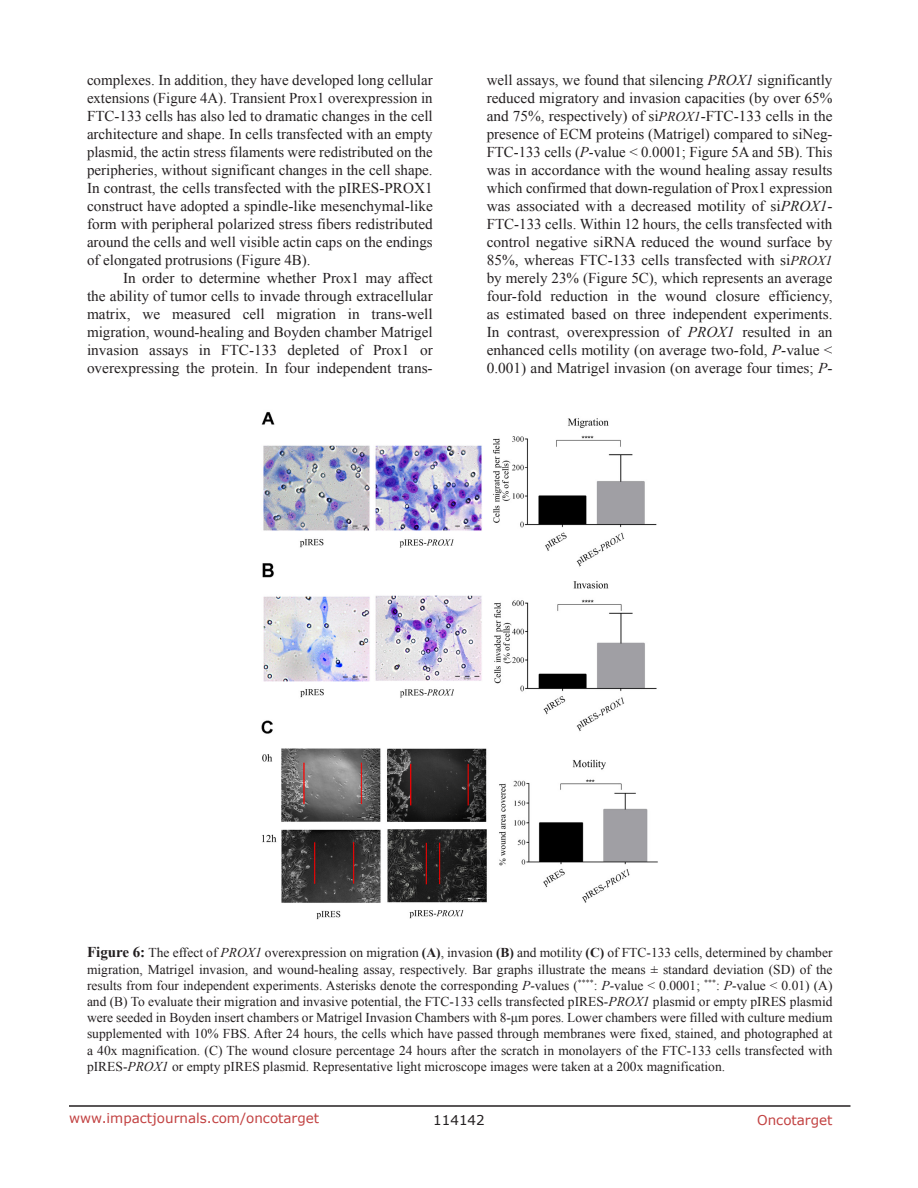
<style>
.page{position:relative;width:918px;height:1188px;background:#fff}
.page>*{position:absolute;margin:0;border:0;box-sizing:border-box;transform-origin:0 0}
.BodyText{font:15px/18px "Times New Roman";color:#231f20;text-align:justify}
.figuretext{font:13.5px/16.2px "Times New Roman";color:#231f20;text-align:justify}
.t1{font:13.5px "Verdana";color:#c24141}
.t2{font:13.5px "Verdana";color:#231f20}
.s1{font-style:italic}
.s2{font-style:italic;font-size:13.5px}
.s3{font-weight:700;font-size:15px}
.s4{font-weight:700}
</style>
<div class="page">
<hr style="left:69px;top:1105px;width:781px;height:2px;background:#231f20">
<img style="left:261px;top:411px;width:397px;height:509px">
<p class="BodyText" style="left:87px;top:71px;width:347px">complexes. In addition, they have developed long cellular extensions (Figure 4A). Transient Prox1 overexpression in FTC-133 cells has also led to dramatic changes in the cell architecture and shape. In cells transfected with an empty plasmid, the actin stress filaments were redistributed on the peripheries, without significant changes in the cell shape.<br>In contrast, the cells transfected with the pIRES-PROX1 construct have adopted a spindle-like mesenchymal-like form with peripheral polarized stress fibers redistributed around the cells and well visible actin caps on the endings of elongated protrusions (Figure 4B).</p>
<p class="BodyText" style="left:87px;top:269px;width:347px;text-indent:36px">In order to determine whether Prox1 may affect the ability of tumor cells to invade through extracellular matrix, we measured cell migration in trans-well migration, wound-healing and Boyden chamber Matrigel invasion assays in FTC-133 depleted of Prox1 or overexpressing the protein. In four independent trans-</p>
<p class="BodyText" style="left:487px;top:71px;width:347px">well assays, we found that silencing <span class="s1">PROX1</span> significantly reduced migratory and invasion capacities (by over 65% and 75%, respectively) of si<span class="s2">PROX1</span>-FTC-133 cells in the presence of ECM proteins (Matrigel) compared to siNeg-FTC-133 cells (<span class="s1">P</span>-value &lt; 0.0001; Figure 5A and 5B). This was in accordance with the wound healing assay results which confirmed that down-regulation of Prox1 expression was associated with a decreased motility of si<span class="s1">PROX1</span>- FTC-133 cells. Within 12 hours, the cells transfected with control negative siRNA reduced the wound surface by 85%, whereas FTC-133 cells transfected with si<span class="s2">PROX1 </span>by merely 23% (Figure 5C), which represents an average four-fold reduction in the wound closure efficiency, as estimated based on three independent experiments.<br>In contrast, overexpression of <span class="s1">PROX1</span> resulted in an enhanced cells motility (on average two-fold, <span class="s1">P</span>-value &lt; 0.001) and Matrigel invasion (on average four times; <span class="s1">P</span>-</p>
<p class="figuretext" style="left:87px;top:945px;width:747px"><span class="s3">Figure 6:</span> The effect of <span class="s1">PROX1</span> overexpression on migration <span class="s4">(A)</span>, invasion <span class="s4">(B)</span> and motility <span class="s4">(C)</span> of FTC-133 cells, determined by chamber migration, Matrigel invasion, and wound-healing assay, respectively. Bar graphs illustrate the means ± standard deviation (SD) of the results from four independent experiments. Asterisks denote the corresponding <span class="s1">P</span>-values (<sup>****</sup>: <span class="s1">P</span>-value &lt; 0.0001; <sup>***</sup>: <span class="s1">P</span>-value &lt; 0.01) (A) and (B) To evaluate their migration and invasive potential, the FTC-133 cells transfected pIRES-<span class="s1">PROX1</span> plasmid or empty pIRES plasmid were seeded in Boyden insert chambers or Matrigel Invasion Chambers with 8-μm pores. Lower chambers were filled with culture medium supplemented with 10% FBS. After 24 hours, the cells which have passed through membranes were fixed, stained, and photographed at a 40x magnification. (C) The wound closure percentage 24 hours after the scratch in monolayers of the FTC-133 cells transfected with pIRES-<span class="s1">PROX1</span> or empty pIRES plasmid. Representative light microscope images were taken at a 200x magnification.</p>
<p class="t1" style="left:69px;top:1109px;width:252px">www.impactjournals.com/oncotarget</p>
<p class="t2" style="left:433px;top:1111px;width:53px">114142</p>
<p class="t1" style="left:757px;top:1111px;width:77px">Oncotarget</p>
</div>
